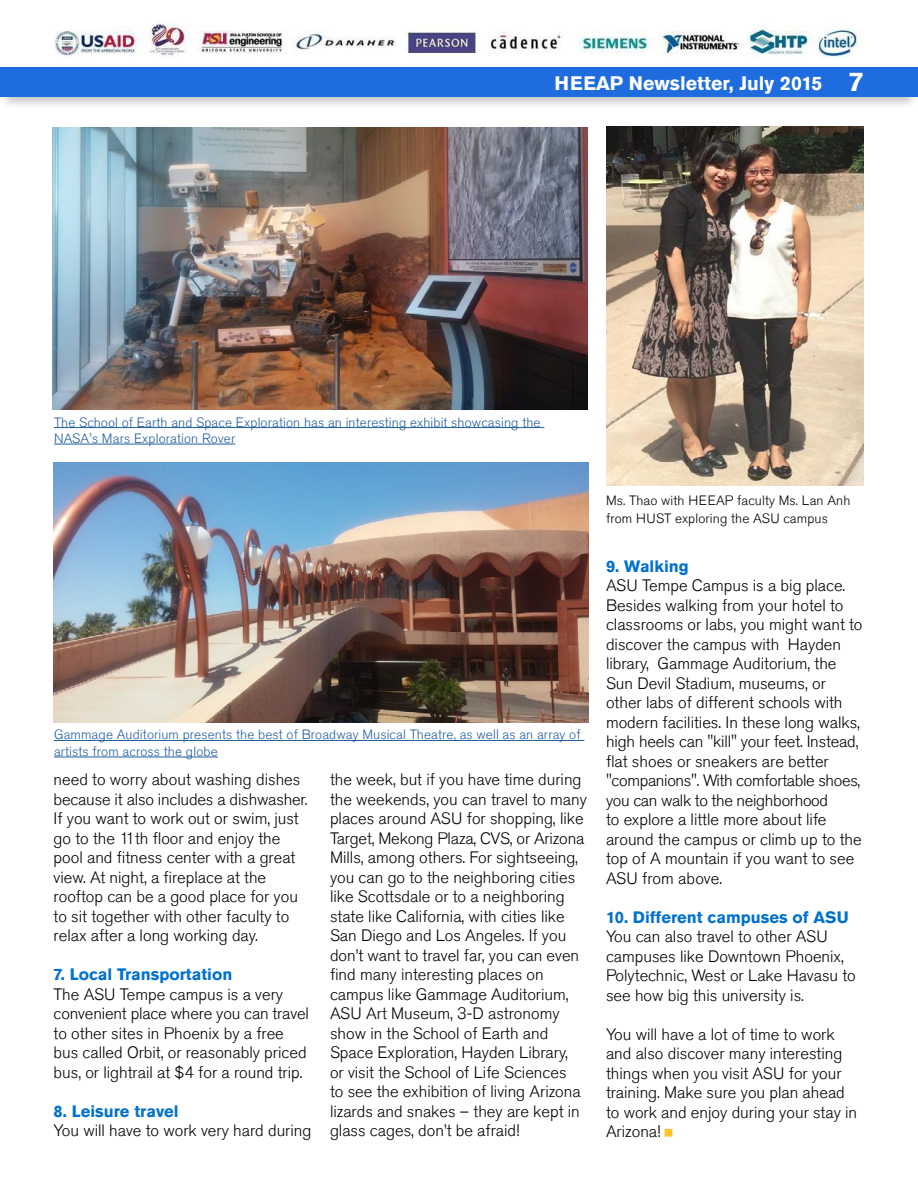
<style>
.page{position:relative;width:918px;height:1188px;background:#fff}
.page>*{position:absolute;margin:0;border:0;box-sizing:border-box;transform-origin:0 0}
.t1{font:700 19.5px "Akzidenz Grotesk Std";color:#fff}
.t2{font:300 16.5px/19.5px "Akzidenz Grotesk Std";color:#000}
.t3{font:700 16.5px "Akzidenz Grotesk Std";color:#0071ce}
.t4{font:300 13.5px/16.5px "Akzidenz Grotesk Std";letter-spacing:.01em;color:#215e9e}
.t5{font:300 13.5px/18px "Akzidenz Grotesk Std";letter-spacing:.01em;color:#000}
.s1{font-size:27px}
</style>
<div class="page">
<div style="left:0;top:67px;width:918px;height:30px;background:#1f6cdf"></div>
<img style="left:54px;top:22px;width:807px;height:36px">
<img style="left:606px;top:126px;width:258px;height:360px">
<img style="left:53px;top:127px;width:535px;height:283px">
<hr style="left:54px;top:427px;width:490px;height:1px;background:#215e9e">
<hr style="left:54px;top:444px;width:181px;height:1px;background:#215e9e">
<img style="left:54px;top:463px;width:534px;height:260px">
<hr style="left:54px;top:740px;width:530px;height:1px;background:#215e9e">
<hr style="left:54px;top:757px;width:164px;height:1px;background:#215e9e">
<p class="t1" style="left:555px;top:71px;width:311px">HEEAP Newsletter, July 2015 <span class="s1">7</span></p>
<p class="t4" style="left:54px;top:414px;width:488px">The School of Earth and Space Exploration has an interesting exhibit showcasing the<br>NASA's Mars Exploration Rover</p>
<p class="t5" style="left:606px;top:491px;width:246px">Ms. Thao with HEEAP faculty Ms. Lan Anh from HUST exploring the ASU campus</p>
<p class="t4" style="left:54px;top:727px;width:528px">Gammage Auditorium presents the best of Broadway Musical Theatre, as well as an array of artists from across the globe</p>
<p class="t2" style="left:54px;top:770px;width:256px">need to worry about washing dishes because it also includes a dishwasher.<br>If you want to work out or swim, just go to the 11th floor and enjoy the pool and fitness center with a great view. At night, a fireplace at the rooftop can be a good place for you to sit together with other faculty to relax after a long working day.</p>
<p class="t3" style="left:54px;top:965px;width:180px">7. Local Transportation</p>
<p class="t2" style="left:54px;top:985px;width:257px">The ASU Tempe campus is a very convenient place where you can travel to other sites in Phoenix by a free bus called Orbit, or reasonably priced bus, or lightrail at $4 for a round trip.</p>
<p class="t3" style="left:54px;top:1102px;width:127px">8. Leisure travel</p>
<p class="t2" style="left:54px;top:1121px;width:259px">You will have to work very hard during</p>
<p class="t2" style="left:330px;top:770px;width:258px">the week, but if you have time during the weekends, you can travel to many places around ASU for shopping, like Target, Mekong Plaza, CVS, or Arizona Mills, among others. For sightseeing, you can go to the neighboring cities like Scottsdale or to a neighboring state like California, with cities like San Diego and Los Angeles. If you don’t want to travel far, you can even find many interesting places on campus like Gammage Auditorium, ASU Art Museum, 3-D astronomy show in the School of Earth and Space Exploration, Hayden Library,<br>or visit the School of Life Sciences<br>to see the exhibition of living Arizona lizards and snakes – they are kept in glass cages, don’t be afraid!</p>
<p class="t3" style="left:606px;top:556px;width:84px">9. Walking</p>
<p class="t2" style="left:606px;top:576px;width:258px">ASU Tempe Campus is a big place.<br>Besides walking from your hotel to classrooms or labs, you might want to discover the campus with Hayden library, Gammage Auditorium, the Sun Devil Stadium, museums, or other labs of different schools with modern facilities. In these long walks, high heels can "kill" your feet. Instead, flat shoes or sneakers are better "companions". With comfortable shoes, you can walk to the neighborhood<br>to explore a little more about life around the campus or climb up to the top of A mountain if you want to see ASU from above.</p>
<p class="t3" style="left:606px;top:907px;width:244px">10. Different campuses of ASU</p>
<p class="t2" style="left:606px;top:927px;width:251px">You can also travel to other ASU campuses like Downtown Phoenix,<br>Polytechnic, West or Lake Havasu to see how big this university is.</p>
<p class="t2" style="left:606px;top:1025px;width:253px">You will have a lot of time to work and also discover many interesting things when you visit ASU for your training. Make sure you plan ahead to work and enjoy during your stay in<br>Arizona!</p>
</div>
